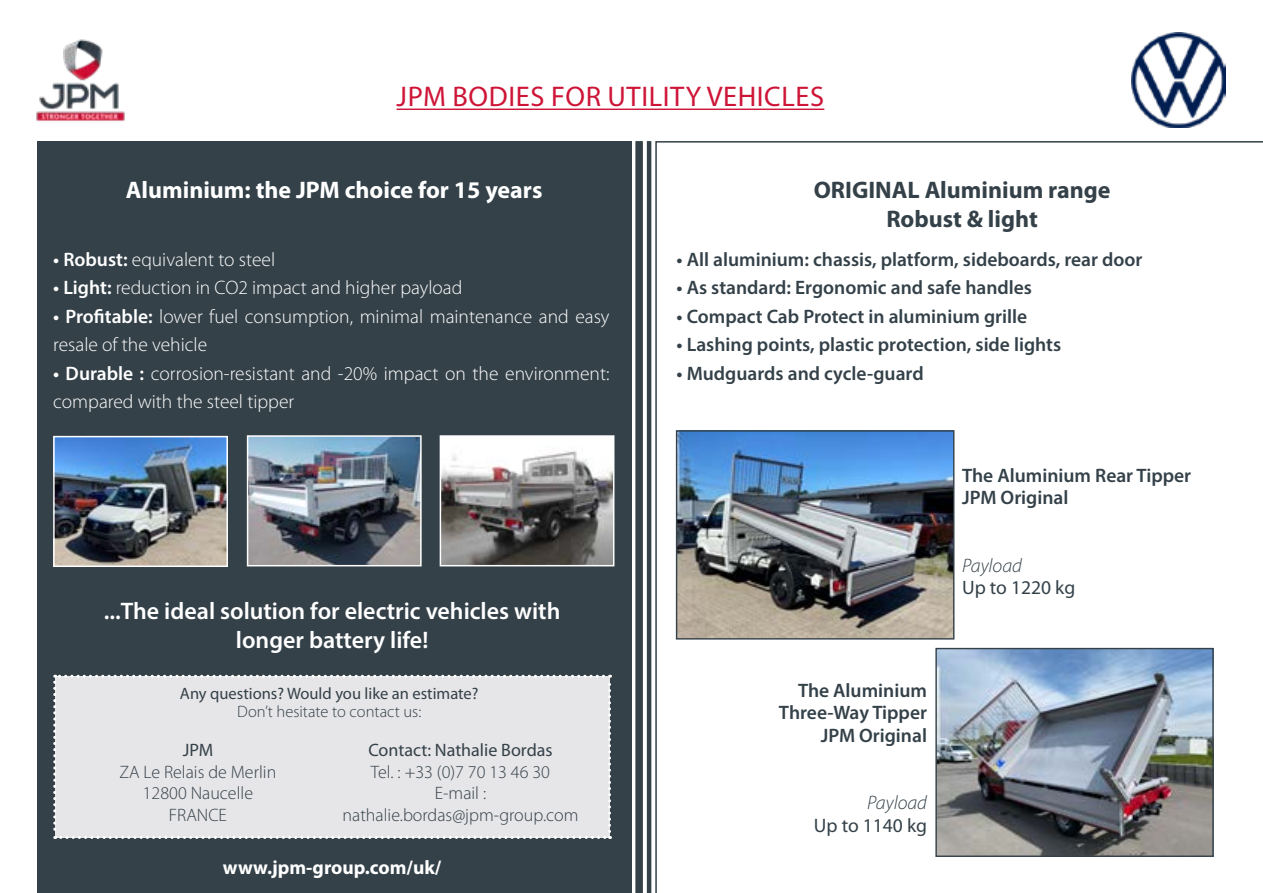
<style>
.page{position:relative;width:1263px;height:893px;background:#fff}
.page>*{position:absolute;margin:0;border:0;box-sizing:border-box;transform-origin:0 0}
.t1{font:28.5px "Myriad Pro";letter-spacing:.02em;color:#ce1537}
.t2{font:600 24px/28.5px "Myriad Pro";color:#fff;text-align:center}
.t3{font:700 24px/28.8px "Myriad Pro";color:#344149;text-align:center}
.t4{font:700 24px "Myriad Pro";color:#fff}
.t5{font:600 19.5px/22.5px "Myriad Pro";color:#344149;text-align:right}
.t6{font:300 19.5px/28.5px "Myriad Pro";color:#fff}
.t7{font:700 19.5px "Myriad Pro";color:#fff}
.t8{font:19.5px "Myriad Pro";color:#344149}
.t9{font:italic 300 19.5px "Myriad Pro";color:#344149}
.t10{font:300 18px/21.6px "Myriad Pro";color:#344149;text-align:center}
.t11{font:18px "Myriad Pro";color:#344149}
.t12{font:16.5px "Myriad Pro";color:#344149}
.t13{font:300 16.5px "Myriad Pro";color:#344149}
.s1{font-weight:600}
</style>
<div class="page">
<img style="left:36px;top:39px;width:89px;height:83px">
<div style="left:37px;top:141px;width:594px;height:751px;background:#344149"></div>
<svg style="left:655px;top:141px;width:608px;height:752px"></svg>
<div style="left:635px;top:141px;width:8px;height:752px;background:#344149"></div>
<hr style="left:647px;top:141px;width:4px;height:752px;background:#344149">
<hr style="left:397px;top:109px;width:427px;height:1px;background:#ce1537">
<div style="left:53px;top:675px;width:558px;height:164px;background:#e6e5e7"></div>
<img style="left:56px;top:439px;width:169px;height:125px">
<div style="left:53px;top:436px;width:175px;height:131px;border:2px solid #fff"></div>
<img style="left:443px;top:438px;width:168px;height:125px">
<div style="left:440px;top:435px;width:174px;height:131px;border:2px solid #fff"></div>
<img style="left:250px;top:438px;width:169px;height:125px">
<div style="left:247px;top:435px;width:175px;height:131px;border:2px solid #fff"></div>
<img style="left:937px;top:650px;width:275px;height:205px">
<div style="left:935px;top:648px;width:279px;height:209px;border:1px solid #344149"></div>
<img style="left:678px;top:432px;width:274px;height:206px">
<div style="left:676px;top:430px;width:278px;height:210px;border:1px solid #344149"></div>
<img style="left:1131px;top:33px;width:95px;height:94px">
<h1 class="t1" style="left:397px;top:81px;width:429px">JPM BODIES FOR UTILITY VEHICLES</h1>
<p class="t4" style="left:126px;top:174px;width:418px">Aluminium: the JPM choice for 15 years</p>
<p class="t6" style="left:53px;top:245px;width:223px"><span class="s1">• Robust:</span> equivalent to steel</p>
<p class="t6" style="left:53px;top:273px;width:411px"><span class="s1">• Light:</span> reduction in CO2 impact and higher payload</p>
<p class="t6" style="left:53px;top:302px;width:558px"><span class="s1">• Profitable:</span> lower fuel consumption, minimal maintenance and easy resale of the vehicle</p>
<p class="t6" style="left:53px;top:359px;width:558px"><span class="s1">• Durable :</span> corrosion-resistant and -20% impact on the environment: compared with the steel tipper</p>
<p class="t2" style="left:104px;top:596px;width:458px">...The ideal solution for electric vehicles with longer battery life!</p>
<p class="t12" style="left:180px;top:684px;width:300px">Any questions? Would you like an estimate?</p>
<p class="t13" style="left:237px;top:701px;width:185px">Don’t hesitate to contact us:</p>
<p class="t11" style="left:183px;top:740px;width:32px">JPM</p>
<p class="t10" style="left:120px;top:761px;width:158px">ZA Le Relais de Merlin<br>12800 Naucelle<br>FRANCE</p>
<p class="t11" style="left:368px;top:740px;width:186px">Contact: Nathalie Bordas</p>
<p class="t10" style="left:343px;top:761px;width:237px">Tel. : +33 (0)7 70 13 46 30<br>E-mail : nathalie.bordas@jpm-group.com</p>
<p class="t7" style="left:223px;top:854px;width:220px">www.jpm-group.com/uk/</p>
<p class="t3" style="left:814px;top:175px;width:298px">ORIGINAL Aluminium range<br>Robust &amp; light</p>
<p class="t5" style="left:677px;top:247px;width:467px">• All aluminium: chassis, platform, sideboards, rear door</p>
<p class="t5" style="left:677px;top:276px;width:357px">• As standard: Ergonomic and safe handles</p>
<p class="t5" style="left:677px;top:304px;width:352px">• Compact Cab Protect in aluminium grille</p>
<p class="t5" style="left:677px;top:333px;width:386px">• Lashing points, plastic protection, side lights</p>
<p class="t5" style="left:677px;top:361px;width:249px">• Mudguards and cycle-guard</p>
<p class="t5" style="left:962px;top:464px;width:231px;text-align:left">The Aluminium Rear Tipper<br>JPM Original</p>
<p class="t5" style="left:779px;top:678px;width:150px">The Aluminium<br>Three-Way Tipper<br>JPM Original</p>
<p class="t9" style="left:867px;top:791px;width:61px">Payload</p>
<p class="t8" style="left:814px;top:814px;width:115px">Up to 1140 kg</p>
<p class="t9" style="left:962px;top:554px;width:61px">Payload</p>
<p class="t8" style="left:962px;top:577px;width:115px">Up to 1220 kg</p>
</div>
